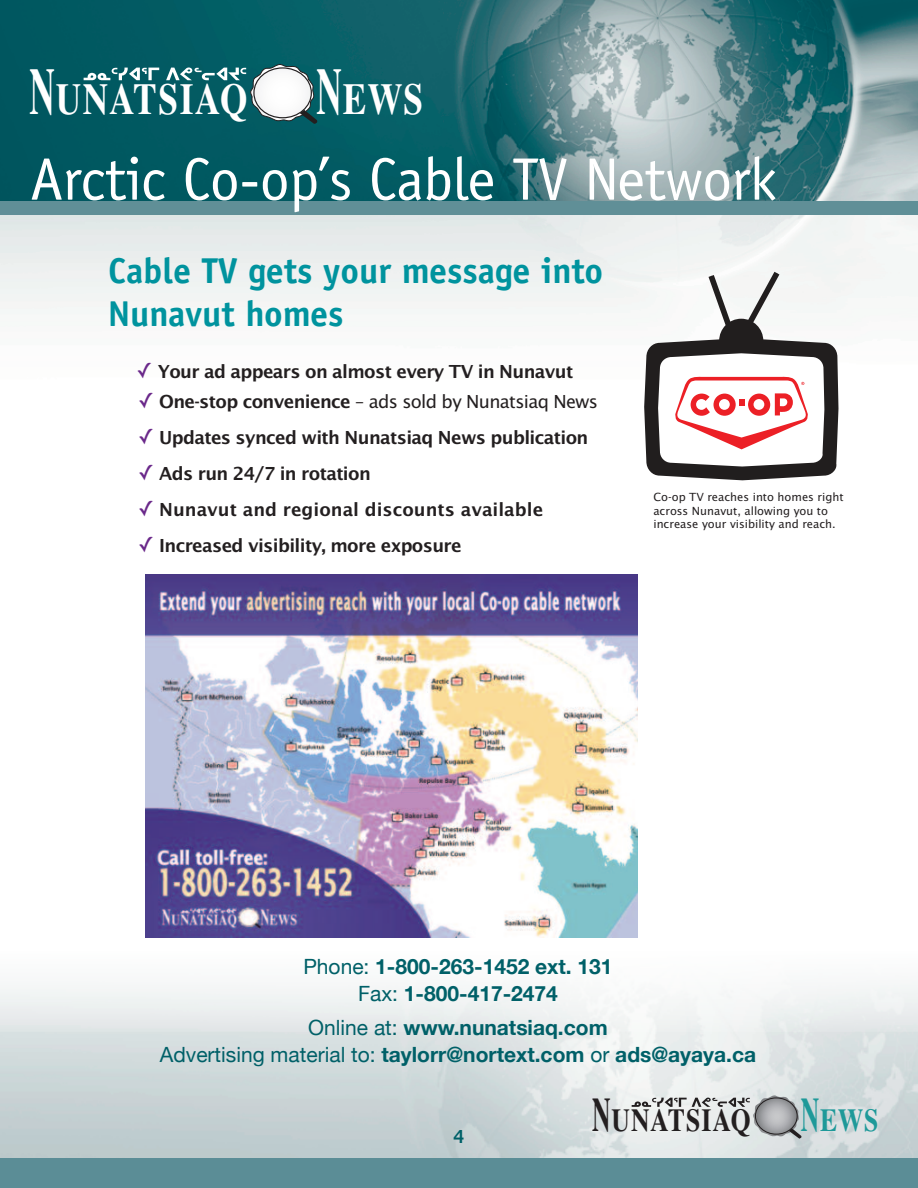
<style>
.page{position:relative;width:918px;height:1188px;background:#fff}
.page>*{position:absolute;margin:0;border:0;box-sizing:border-box;transform-origin:0 0}
.t1{font:60px "Officina Sans";letter-spacing:-.01em;color:#fff}
.t2{font:700 43.95px "Times";letter-spacing:.03em;color:#fff;scale:.8 1}
.t3{font:700 36px/43.2px "Officina Sans";color:#00939e}
.t4{font:700 31.95px "Times";letter-spacing:.03em;color:#231f20;scale:.8 1}
.t5{font:700 21px/27px "Helvetica Neue";color:#006068;text-align:center}
.t6{font:600 18px "Lucida Sans";letter-spacing:-.035em;color:#231f20}
.t7{font:18px "Lucida Sans";letter-spacing:-.035em;color:#231f20}
.t8{font:600 18px "Lucida Sans";color:#231f20}
.t9{font:600 18px "Lucida Sans";color:#006068}
.t10{font:11.25px/13.5px "Lucida Sans";color:#231f20}
.s1{font-size:66.15px}
.s2{font-family:"Lucida Grande";font-weight:400;font-size:21px;color:#6a288a}
.s3{font-family:"Lucida Grande";font-size:21px;color:#6a288a}
.s4{font-weight:600}
.s5{font-weight:400}
.s6{font-size:48.15px}
.s7{font-size:48.15px;color:#1e9999}
.s8{color:#1e9999}
</style>
<div class="page">
<div style="left:0;top:1158px;width:918px;height:30px;background:#5b8d96"></div>
<svg style="left:632px;top:1095px;width:170px;height:44px;background:#d6dada"></svg>
<svg style="left:755px;top:1098px;width:42px;height:36px"></svg>
<div style="left:755px;top:1098px;width:43px;height:37px;border:1px solid #231f20;border-radius:50%"></div>
<img style="left:0;top:0;width:918px;height:201px">
<div style="left:0;top:201px;width:918px;height:14px;background:#608f97"></div>
<svg style="left:84px;top:68px;width:75px;height:12px"></svg>
<svg style="left:166px;top:64px;width:152px;height:60px;background:#1a676d"></svg>
<div style="left:254px;top:68px;width:57px;height:50px;background:#fafafa;border-radius:50%"></div>
<div style="left:253px;top:67px;width:59px;height:51px;border:1px solid #231f20;border-radius:50%"></div>
<div style="left:0;top:949px;width:918px;height:82px;background:linear-gradient(to bottom,#fff,#e7ebeb)"></div>
<img style="left:145px;top:575px;width:493px;height:362px">
<svg style="left:644px;top:272px;width:194px;height:208px"></svg>
<h2 class="t2" style="left:29px;top:84px;width:494px"><span class="s1">N</span>UNATSIAQ <span class="s1">N</span>EWS</h2>
<h1 class="t1" style="left:30px;top:157px;width:748px">Arctic Co-op’s Cable TV Network</h1>
<h3 class="t3" style="left:108px;top:252px;width:497px">Cable TV gets your message into<br>Nunavut homes</h3>
<p class="t6" style="left:136px;top:361px;width:438px"><span class="s2">✓</span> Your ad appears on almost every TV in Nunavut</p>
<p class="t7" style="left:138px;top:392px;width:462px"><span class="s3">✓</span> <span class="s4">One-stop convenience</span> – ads sold by Nunatsiaq News</p>
<p class="t6" style="left:138px;top:428px;width:452px"><span class="s2">✓</span> Updates synced with Nunatsiaq News publication</p>
<p class="t6" style="left:138px;top:464px;width:234px"><span class="s2">✓</span> Ads run 24/7 in rotation</p>
<p class="t8" style="left:138px;top:500px;width:407px"><span class="s2">✓</span> Nunavut and regional discounts available</p>
<p class="t6" style="left:138px;top:536px;width:325px"><span class="s2">✓</span> Increased visibility, more exposure</p>
<p class="t10" style="left:653px;top:491px;width:192px">Co-op TV reaches into homes right across Nunavut, allowing you to increase your visibility and reach.</p>
<p class="t5" style="left:303px;top:952px;width:311px"><span class="s5">Phone:</span> 1-800-263-1452 ext. 131<br><span class="s5">Fax:</span> 1-800-417-2474</p>
<p class="t5" style="left:160px;top:1013px;width:598px"><span class="s5">Online at:</span> www.nunatsiaq.com<br><span class="s5">Advertising material to:</span> taylorr@nortext.com <span class="s5">or</span> ads@ayaya.ca</p>
<p class="t9" style="left:453px;top:1126px;width:13px">4</p>
<h3 class="t4" style="left:592px;top:1110px;width:359px"><span class="s6">N</span>UNATSIAQ <span class="s7">N</span><span class="s8">EWS</span></h3>
</div>
